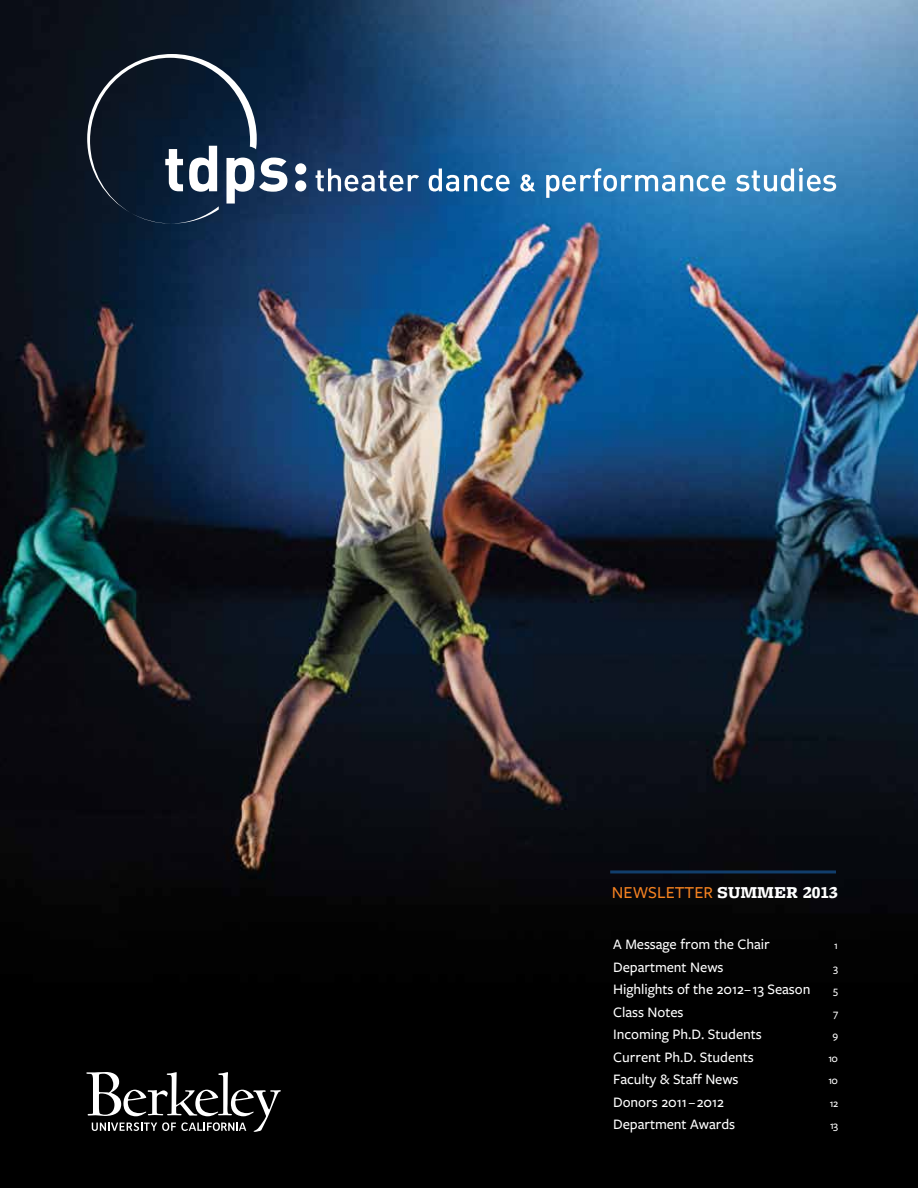
<style>
.page{position:relative;width:918px;height:1188px;background:#fff}
.page>*{position:absolute;margin:0;border:0;box-sizing:border-box;transform-origin:0 0}
.t1{font:500 17.4px "Freight Sans Pro";color:#f58220}
.t2{font:500 15px "Freight Sans Pro";letter-spacing:-.005em;color:#fff}
.t3{font:500 11.25px "Freight Sans Pro";letter-spacing:-.075em;color:#fff}
.s1{font-family:"Freight Micro Pro";font-weight:900;color:#fff}
</style>
<div class="page">
<img style="left:0;top:0;width:918px;height:981px">
<div style="left:0;top:981px;width:918px;height:207px;background:#000"></div>
<svg style="left:316px;top:169px;width:103px;height:22px"></svg>
<svg style="left:429px;top:169px;width:81px;height:22px"></svg>
<svg style="left:520px;top:174px;width:15px;height:17px"></svg>
<svg style="left:546px;top:168px;width:179px;height:30px"></svg>
<svg style="left:736px;top:168px;width:100px;height:23px"></svg>
<svg style="left:295px;top:163px;width:11px;height:28px"></svg>
<svg style="left:87px;top:54px;width:200px;height:170px;background:#26364b"></svg>
<hr style="left:610px;top:870px;width:226px;height:3px;background:#113e6c">
<svg style="left:86px;top:1072px;width:195px;height:60px"></svg>
<p class="t1" style="left:612px;top:881px;width:227px">n ewsletter <span class="s1">summer 2013</span></p>
<p class="t2" style="left:613px;top:934px;width:158px">A Message from the Chair</p>
<p class="t3" style="left:834px;top:938px;width:5px">1</p>
<p class="t2" style="left:613px;top:957px;width:112px">Department News</p>
<p class="t3" style="left:833px;top:961px;width:6px">3</p>
<p class="t2" style="left:613px;top:979px;width:199px">Highlights of the 2012–13 Season</p>
<p class="t3" style="left:833px;top:983px;width:6px">5</p>
<p class="t2" style="left:613px;top:1002px;width:72px">Class Notes</p>
<p class="t3" style="left:833px;top:1006px;width:7px">7</p>
<p class="t2" style="left:613px;top:1024px;width:150px">Incoming Ph.D. Students</p>
<p class="t3" style="left:832px;top:1028px;width:7px">9</p>
<p class="t2" style="left:613px;top:1047px;width:142px">Current Ph.D. Students</p>
<p class="t3" style="left:828px;top:1051px;width:11px">10</p>
<p class="t2" style="left:613px;top:1069px;width:127px">Faculty &amp; Staff News</p>
<p class="t3" style="left:829px;top:1073px;width:11px">10</p>
<p class="t2" style="left:613px;top:1092px;width:112px">Donors 2011–2012</p>
<p class="t3" style="left:830px;top:1096px;width:10px">12</p>
<p class="t2" style="left:613px;top:1114px;width:124px">Department Awards</p>
<p class="t3" style="left:830px;top:1118px;width:9px">13</p>
</div>
